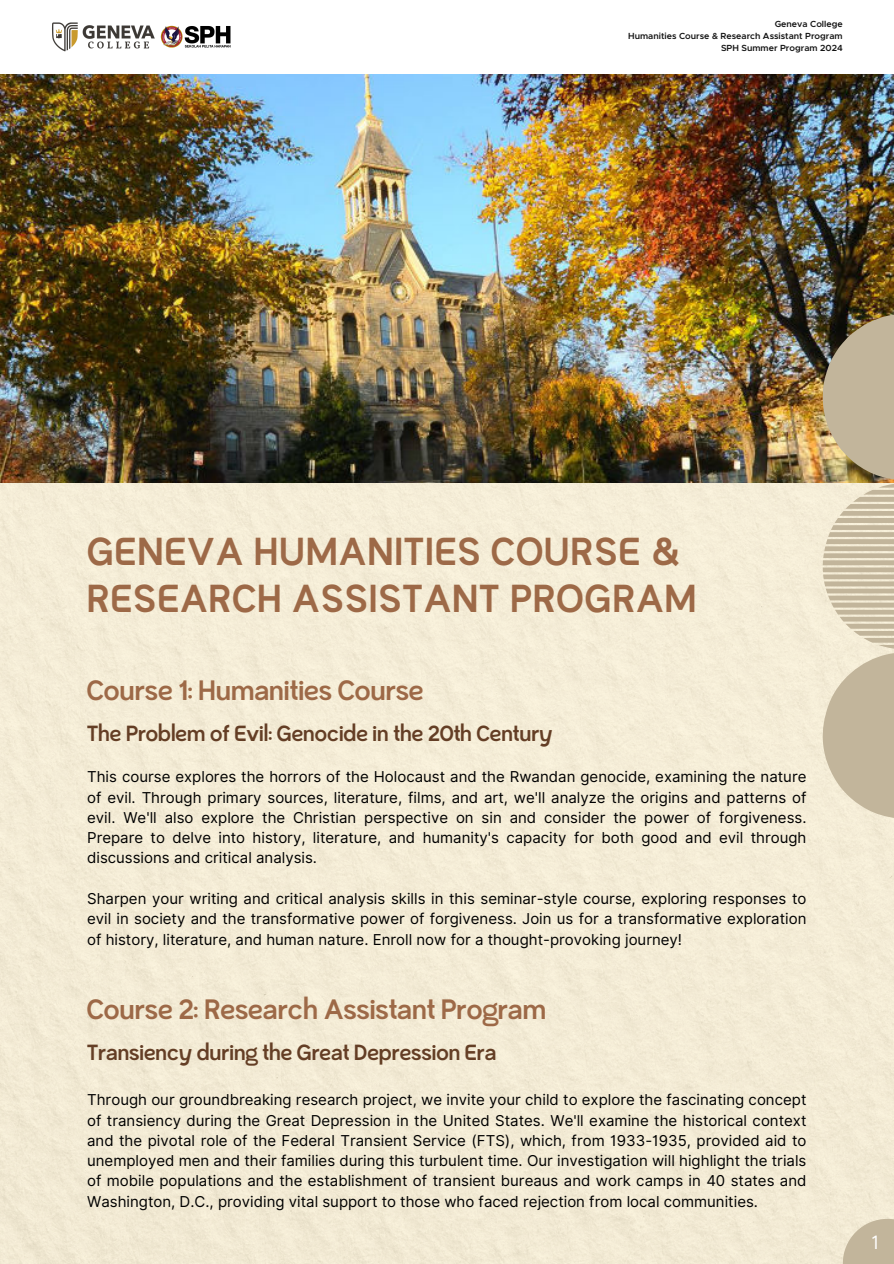
<style>
.page{position:relative;width:894px;height:1264px;background:#fff}
.page>*{position:absolute;margin:0;border:0;box-sizing:border-box;transform-origin:0 0}
.t1{font:700 48px/47.2px "Allomira";letter-spacing:.03em;color:#9d6947}
.t2{font:700 34.5px "Allomira";color:#9d6947}
.t3{font:700 27px "Allomira";color:#643e25}
.t4{font:19.5px "Metropolis";color:#fff}
.t5{font:15px/20.2px "Inter";color:#000;text-align:justify}
.t6{font:600 8.85px "Metropolis";color:#131313}
</style>
<div class="page">
<div style="left:0;top:374px;width:893px;height:889px;background:#f4ecd6"></div>
<img style="left:0;top:74px;width:893px;height:408px">
<svg style="left:821px;top:314px;width:72px;height:504px"></svg>
<img style="left:160px;top:25px;width:71px;height:23px">
<img style="left:52px;top:22px;width:103px;height:30px">
<svg style="left:842px;top:1218px;width:51px;height:45px;fill:#c2b59b"></svg>
<h3 class="t6" style="left:774px;top:20px;width:70px">Geneva College</h3>
<h2 class="t6" style="left:628px;top:32px;width:216px">Humanities Course &amp; Research Assistant Program</h2>
<h3 class="t6" style="left:720px;top:44px;width:123px">SPH Summer Program 2024</h3>
<h3 class="t1" style="left:87px;top:529px;width:610px">GENEVA HUMANITIES COURSE &amp;<br>RESEARCH ASSISTANT PROGRAM</h3>
<h2 class="t2" style="left:87px;top:674px;width:338px">Course 1: Humanities Course</h2>
<h2 class="t3" style="left:87px;top:720px;width:466px">The Problem of Evil: Genocide in the 20th Century</h2>
<p class="t5" style="left:87px;top:766px;width:720px">This course explores the horrors of the Holocaust and the Rwandan genocide, examining the nature of evil. Through primary sources, literature, films, and art, we'll analyze the origins and patterns of evil. We'll also explore the Christian perspective on sin and consider the power of forgiveness.<br>Prepare to delve into history, literature, and humanity's capacity for both good and evil through discussions and critical analysis.</p>
<h1 class="t5" style="left:87px;top:888px;width:720px">Sharpen your writing and critical analysis skills in this seminar-style course, exploring responses to evil in society and the transformative power of forgiveness. Join us for a transformative exploration of history, literature, and human nature. Enroll now for a thought-provoking journey!</h1>
<p class="t2" style="left:87px;top:993px;width:460px">Course 2: Research Assistant Program</p>
<p class="t3" style="left:87px;top:1039px;width:410px">Transiency during the Great Depression Era</p>
<p class="t5" style="left:87px;top:1089px;width:720px">Through our groundbreaking research project, we invite your child to explore the fascinating concept of transiency during the Great Depression in the United States. We'll examine the historical context and the pivotal role of the Federal Transient Service (FTS), which, from 1933-1935, provided aid to unemployed men and their families during this turbulent time. Our investigation will highlight the trials of mobile populations and the establishment of transient bureaus and work camps in 40 states and Washington, D.C., providing vital support to those who faced rejection from local communities.</p>
<p class="t4" style="left:871px;top:1233px;width:8px">1</p>
</div>
